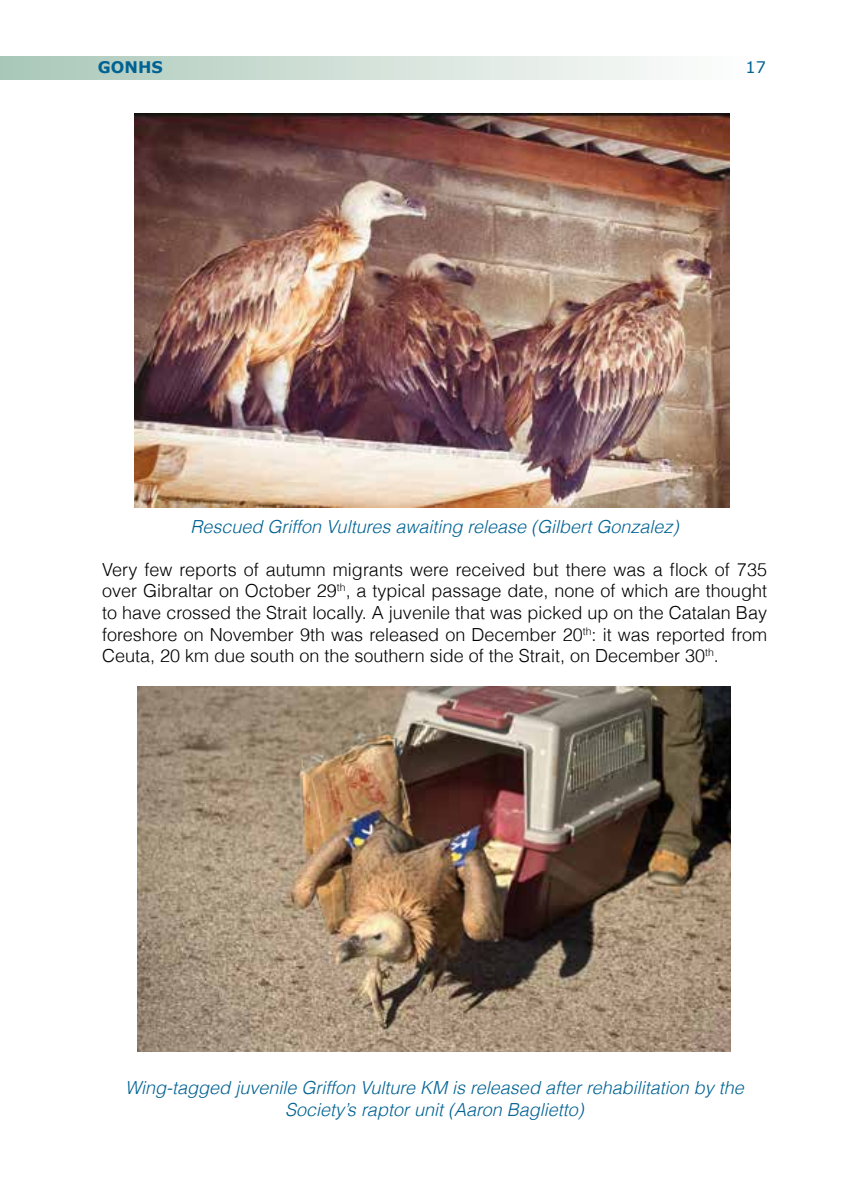
<style>
.page{position:relative;width:851px;height:1191px;background:#fff}
.page>*{position:absolute;margin:0;border:0;box-sizing:border-box;transform-origin:0 0}
.t1{font:300 18px/21.6px "Helvetica";color:#000;text-align:justify}
.t2{font:italic 300 18px/21.6px "Helvetica";color:#006293;text-align:center}
.t3{font:700 16px "Verdana";color:#006293}
.t4{font:16px "Verdana";color:#006293}
</style>
<div class="page">
<div style="left:0;top:57px;width:765px;height:22px;background:linear-gradient(to right,#aac8b9,#fff)"></div>
<img style="left:135px;top:113px;width:594px;height:395px">
<img style="left:137px;top:686px;width:593px;height:365px">
<p class="t3" style="left:98px;top:57px;width:66px">GONHS</p>
<p class="t4" style="left:745px;top:57px;width:22px">17</p>
<p class="t2" style="left:190px;top:517px;width:489px">Rescued Griffon Vultures awaiting release (Gilbert Gonzalez)</p>
<p class="t1" style="left:102px;top:560px;width:666px">Very few reports of autumn migrants were received but there was a flock of 735 over Gibraltar on October 29<sup>th</sup>, a typical passage date, none of which are thought to have crossed the Strait locally. A juvenile that was picked up on the Catalan Bay foreshore on November 9th was released on December 20<sup>th</sup>: it was reported from Ceuta, 20 km due south on the southern side of the Strait, on December 30<sup>th</sup>.</p>
<p class="t2" style="left:125px;top:1078px;width:620px">Wing-tagged juvenile Griffon Vulture KM is released after rehabilitation by the<br>Society’s raptor unit (Aaron Baglietto)</p>
</div>
